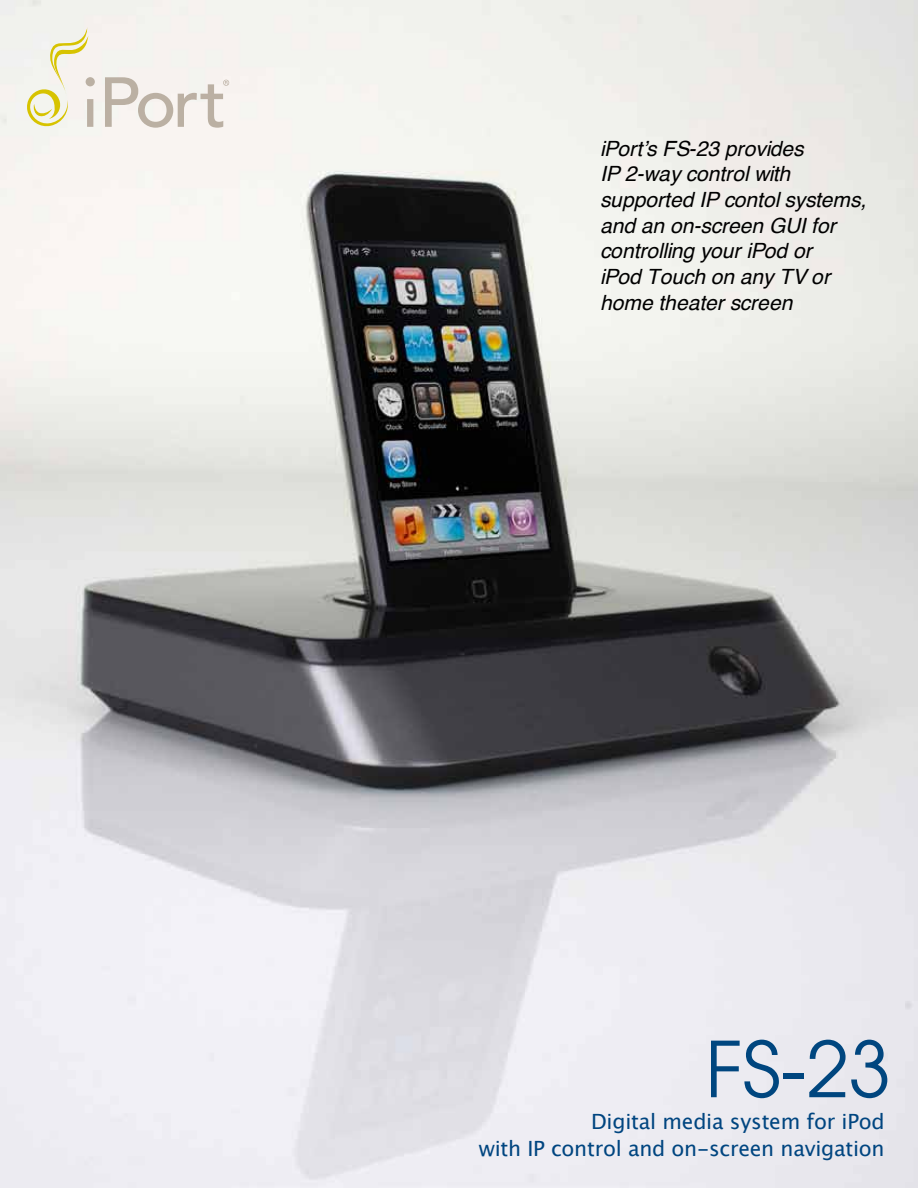
<style>
.page{position:relative;width:918px;height:1188px;background:#fff}
.page>*{position:absolute;margin:0;border:0;box-sizing:border-box;transform-origin:0 0}
.t1{font:76.5px "Avant Garde LT";color:#00467f}
.t2{font:italic 21px/25.8px "Helvetica";color:#000}
.t3{font:21px/26.4px "Lucida Grande";letter-spacing:-.01em;color:#004580;text-align:right}
</style>
<div class="page">
<img style="left:0;top:0;width:918px;height:1188px">
<svg style="left:25px;top:27px;width:70px;height:101px"></svg>
<svg style="left:105px;top:77px;width:124px;height:51px"></svg>
<p class="t2" style="left:600px;top:137px;width:268px">iPortʼs FS-23 provides<br>IP 2-way control with supported IP contol systems, and an on-screen GUI for controlling your iPod or<br>iPod Touch on any TV or home theater screen</p>
<h1 class="t1" style="left:706px;top:1024px;width:187px">FS-23</h1>
<p class="t3" style="left:479px;top:1108px;width:407px">Digital media system for iPod<br>with IP control and on-screen navigation</p>
</div>
